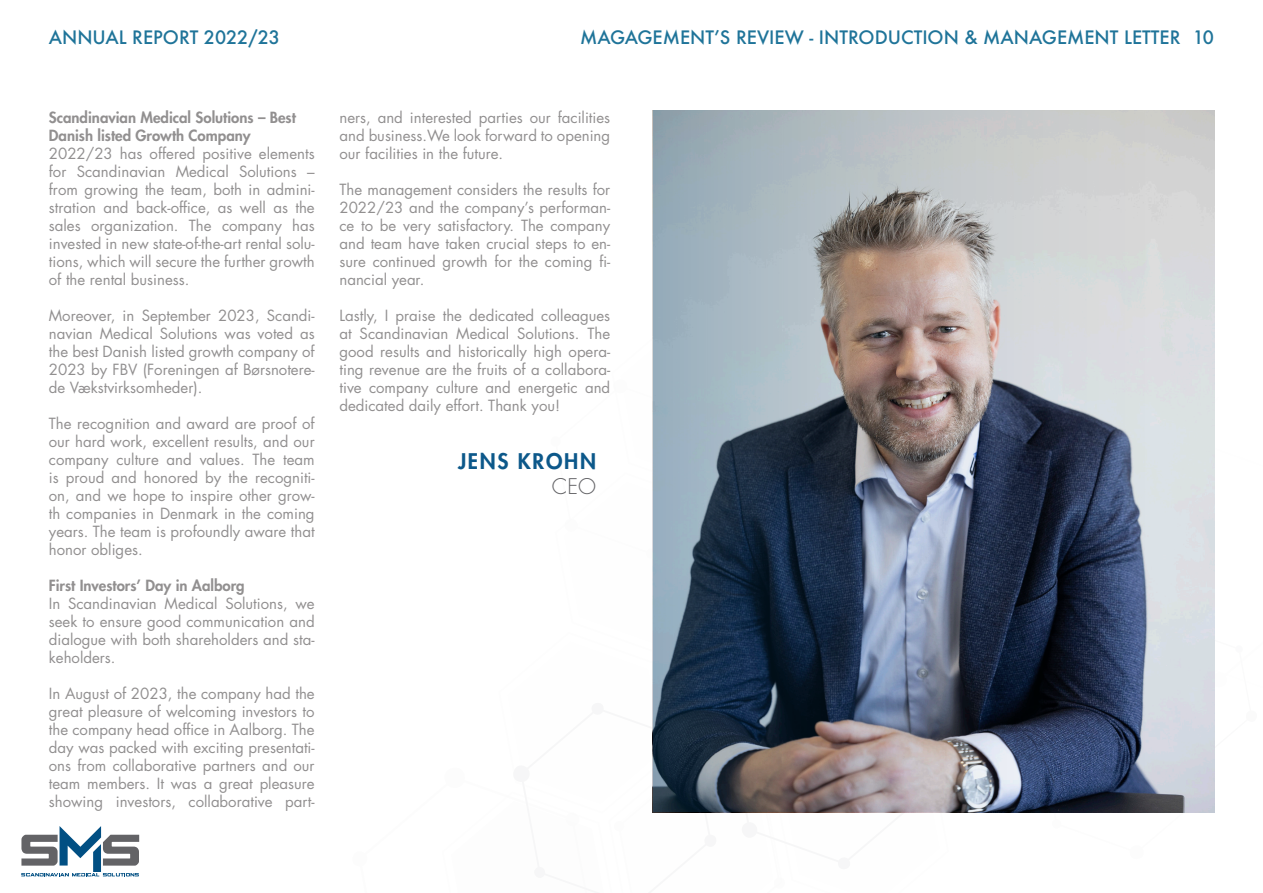
<style>
.page{position:relative;width:1263px;height:893px;background:#fff}
.page>*{position:absolute;margin:0;border:0;box-sizing:border-box;transform-origin:0 0}
.t1{font:800 21px "Futura Std";letter-spacing:.08em;color:#0c588a}
.t2{font:300 21px "Futura Std";color:#636366}
.t3{font:500 18px "Futura";color:#1f7499}
.t4{font:15px/18px "Futura Std";color:#231f20;text-align:justify}
.t5{font:800 15px/18px "Futura Std";color:#231f20}
</style>
<div class="page">
<svg style="left:21px;top:826px;width:118px;height:50px"></svg>
<img style="left:653px;top:111px;width:561px;height:701px">
<p class="t3" style="left:49px;top:25px;width:233px">ANNUAL REPORT 2022/23</p>
<p class="t3" style="left:580px;top:25px;width:635px">MAGAGEMENT’S REVIEW - INTRODUCTION &amp; MANAGEMENT LETTER 10</p>
<p class="t5" style="left:49px;top:108px;width:249px">Scandinavian Medical Solutions – Best<br>Danish listed Growth Company</p>
<p class="t4" style="left:49px;top:145px;width:267px">2022/23 has offered positive elements for Scandinavian Medical Solutions – from growing the team, both in admini&shy;stration and back-office, as well as the sales organization. The company has invested in new state-of-the-art rental solu&shy;tions, which will secure the further growth of the rental business.</p>
<p class="t4" style="left:49px;top:307px;width:267px">Moreover, in September 2023, Scandi&shy;navian Medical Solutions was voted as the best Danish listed growth company of 2023 by FBV (Foreningen af Børsnotere&shy;de Vækstvirksomheder).</p>
<p class="t4" style="left:49px;top:415px;width:267px">The recognition and award are proof of our hard work, excellent results, and our company culture and values. The team is proud and honored by the recogniti&shy;on, and we hope to inspire other grow&shy;th companies in Denmark in the coming years. The team is profoundly aware that honor obliges.</p>
<p class="t5" style="left:49px;top:576px;width:197px">First Investors’ Day in Aalborg</p>
<p class="t4" style="left:49px;top:595px;width:267px">In Scandinavian Medical Solutions, we seek to ensure good communication and dialogue with both shareholders and sta&shy;keholders.</p>
<p class="t4" style="left:49px;top:685px;width:267px">In August of 2023, the company had the great pleasure of welcoming investors to the company head office in Aalborg. The day was packed with exciting presentati&shy;ons from collaborative partners and our team members. It was a great pleasure showing investors, collaborative part-</p>
<p class="t4" style="left:339px;top:109px;width:272px">ners, and interested parties our facilities and business.We look forward to opening our facilities in the future.</p>
<p class="t4" style="left:339px;top:181px;width:272px">The management considers the results for 2022/23 and the company’s performan&shy;ce to be very satisfactory. The company and team have taken crucial steps to en&shy;sure continued growth for the coming fi&shy;nancial year.</p>
<p class="t4" style="left:339px;top:307px;width:272px">Lastly, I praise the dedicated colleagues at Scandinavian Medical Solutions. The good results and historically high opera&shy;ting revenue are the fruits of a collabora&shy;tive company culture and energetic and dedicated daily effort. Thank you!</p>
<p class="t1" style="left:458px;top:448px;width:139px">JENS KROHN</p>
<p class="t2" style="left:552px;top:474px;width:46px">CEO</p>
</div>
